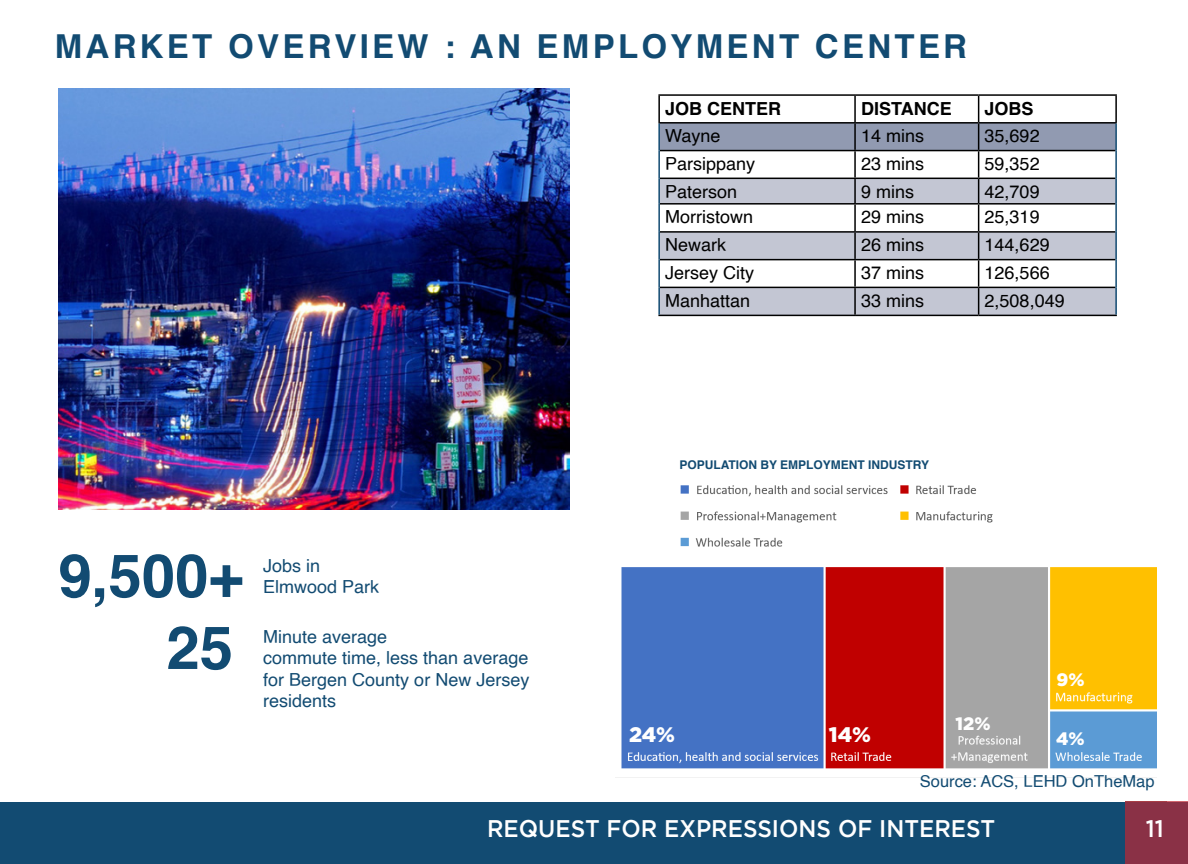
<style>
.page{position:relative;width:1188px;height:864px;background:#fff}
.page>*{position:absolute;margin:0;border:0;box-sizing:border-box;transform-origin:0 0}
.t1{font:700 60px/72px "Helvetica";color:#124b72;text-align:right}
.t2{font:700 33px "Helvetica";letter-spacing:.1em;color:#124b72}
.t3{font:500 24px "Gotham";color:#fff;scale:.95 1}
.t4{font:900 21px "Gotham";color:#fff}
.t5{font:18px "Helvetica";color:#000}
.t6{font:18px/21.6px "Helvetica";color:#124b72}
.t7{font:700 18px "Helvetica";color:#000}
.t8{font:900 18px "Gotham";color:#fff}
.t9{font:16.5px "Helvetica";color:#124b72}
.t10{font:700 12px "Helvetica";color:#124b72}
</style>
<div class="page">
<img style="left:58px;top:88px;width:512px;height:422px">
<hr style="left:658px;top:94px;width:197px;height:2px;background:#000">
<hr style="left:658px;top:96px;width:2px;height:26px;background:#000">
<hr style="left:855px;top:94px;width:124px;height:2px;background:#000">
<hr style="left:979px;top:94px;width:138px;height:2px;background:#000">
<hr style="left:1115px;top:96px;width:2px;height:26px;background:#000">
<hr style="left:658px;top:122px;width:197px;height:2px;background:#000">
<hr style="left:979px;top:122px;width:138px;height:2px;background:#000">
<svg style="left:659px;top:96px;width:457px;height:219px"></svg>
<hr style="left:658px;top:315px;width:197px;height:1px;background:#000">
<hr style="left:855px;top:315px;width:124px;height:1px;background:#000">
<hr style="left:979px;top:315px;width:138px;height:1px;background:#000">
<hr style="left:658px;top:124px;width:2px;height:27px;background:#124b72">
<hr style="left:1115px;top:124px;width:2px;height:27px;background:#124b72">
<hr style="left:658px;top:151px;width:2px;height:27px;background:#124b72">
<hr style="left:1115px;top:151px;width:2px;height:27px;background:#124b72">
<hr style="left:658px;top:178px;width:2px;height:26px;background:#124b72">
<hr style="left:1115px;top:178px;width:2px;height:26px;background:#124b72">
<hr style="left:658px;top:204px;width:2px;height:28px;background:#124b72">
<hr style="left:1115px;top:204px;width:2px;height:28px;background:#124b72">
<hr style="left:658px;top:232px;width:2px;height:28px;background:#124b72">
<hr style="left:1115px;top:232px;width:2px;height:28px;background:#124b72">
<hr style="left:658px;top:260px;width:2px;height:27px;background:#124b72">
<hr style="left:1115px;top:260px;width:2px;height:27px;background:#124b72">
<hr style="left:658px;top:287px;width:2px;height:28px;background:#124b72">
<hr style="left:1115px;top:287px;width:2px;height:28px;background:#124b72">
<div style="left:0;top:802px;width:1188px;height:62px;background:#124b72"></div>
<div style="left:1125px;top:801px;width:63px;height:63px;background:#8a3146"></div>
<img style="left:616px;top:485px;width:541px;height:293px">
<h2 class="t2" style="left:55px;top:20px;width:914px">MARKET OVERVIEW : AN EMPLOYMENT CENTER</h2>
<p class="t7" style="left:665px;top:94px;width:118px">JOB CENTER</p>
<p class="t7" style="left:861px;top:94px;width:92px">DISTANCE</p>
<p class="t7" style="left:985px;top:94px;width:51px">JOBS</p>
<p class="t5" style="left:665px;top:122px;width:57px">Wayne</p>
<p class="t5" style="left:861px;top:122px;width:65px">14 mins</p>
<p class="t5" style="left:985px;top:122px;width:57px">35,692</p>
<p class="t5" style="left:665px;top:150px;width:92px">Parsippany</p>
<p class="t5" style="left:861px;top:150px;width:65px">23 mins</p>
<p class="t5" style="left:985px;top:150px;width:57px">59,352</p>
<p class="t5" style="left:665px;top:178px;width:74px">Paterson</p>
<p class="t5" style="left:861px;top:178px;width:55px">9 mins</p>
<p class="t5" style="left:985px;top:178px;width:57px">42,709</p>
<p class="t5" style="left:665px;top:203px;width:90px">Morristown</p>
<p class="t5" style="left:861px;top:203px;width:65px">29 mins</p>
<p class="t5" style="left:985px;top:203px;width:57px">25,319</p>
<p class="t5" style="left:665px;top:231px;width:63px">Newark</p>
<p class="t5" style="left:861px;top:231px;width:65px">26 mins</p>
<p class="t5" style="left:985px;top:231px;width:67px">144,629</p>
<p class="t5" style="left:665px;top:259px;width:91px">Jersey City</p>
<p class="t5" style="left:861px;top:259px;width:65px">37 mins</p>
<p class="t5" style="left:985px;top:259px;width:67px">126,566</p>
<p class="t5" style="left:665px;top:287px;width:87px">Manhattan</p>
<p class="t5" style="left:861px;top:287px;width:65px">33 mins</p>
<p class="t5" style="left:985px;top:287px;width:82px">2,508,049</p>
<h1 class="t1" style="left:58px;top:541px;width:187px">9,500+<br>25</h1>
<p class="t6" style="left:263px;top:555px;width:118px">Jobs in<br>Elmwood Park</p>
<p class="t6" style="left:263px;top:626px;width:268px">Minute average<br>commute time, less than average for Bergen County or New Jersey residents</p>
<p class="t10" style="left:679px;top:455px;width:251px">POPULATION BY EMPLOYMENT INDUSTRY</p>
<p class="t8" style="left:1057px;top:669px;width:30px">9%</p>
<p class="t4" style="left:629px;top:723px;width:48px">24%</p>
<p class="t4" style="left:829px;top:723px;width:44px">14%</p>
<p class="t8" style="left:956px;top:713px;width:37px">12%</p>
<p class="t8" style="left:1056px;top:728px;width:30px">4%</p>
<p class="t9" style="left:920px;top:769px;width:236px">Source: ACS, LEHD OnTheMap</p>
<h3 class="t3" style="left:487px;top:815px;width:536px">REQUEST FOR EXPRESSIONS OF INTEREST</h3>
<h3 class="t3" style="left:1146px;top:815px;width:21px">11</h3>
</div>
